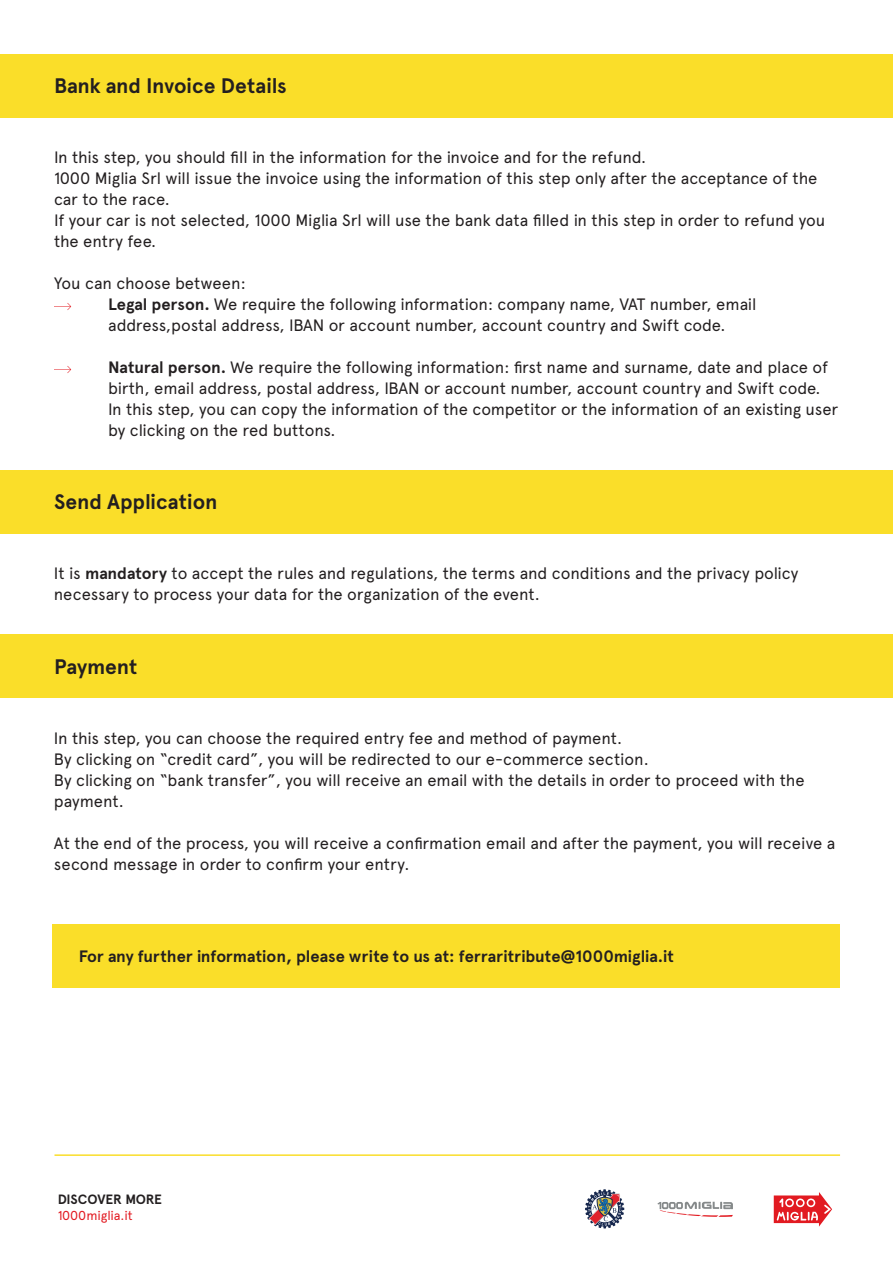
<style>
.page{position:relative;width:893px;height:1263px;background:#fff}
.page>*{position:absolute;margin:0;border:0;box-sizing:border-box;transform-origin:0 0}
.t1{font:700 21px "Apercu Pro";letter-spacing:-.005em;color:#231f20}
.t2{font:16.5px/21px "Apercu Pro";letter-spacing:-.01em;color:#231f20}
.t3{font:700 16.5px "Apercu Pro";letter-spacing:-.005em;color:#231f20}
.t4{font:700 13.5px "Apercu Pro";letter-spacing:-.015em;color:#231f20}
.t5{font:12.9px "Apercu Pro";letter-spacing:-.005em;color:#e21a21}
.s1{font-weight:700}
</style>
<div class="page">
<svg style="left:585px;top:1189px;width:40px;height:40px"></svg>
<svg style="left:773px;top:1192px;width:59px;height:35px"></svg>
<svg style="left:657px;top:1202px;width:76px;height:15px"></svg>
<hr style="left:54px;top:1154px;width:786px;height:2px;background:#fade29">
<svg style="left:54px;top:303px;width:17px;height:7px"></svg>
<svg style="left:54px;top:366px;width:17px;height:7px"></svg>
<div style="left:0;top:54px;width:893px;height:63px;background:#fade29"></div>
<div style="left:0;top:470px;width:893px;height:64px;background:#fade29"></div>
<div style="left:0;top:634px;width:893px;height:64px;background:#fade29"></div>
<div style="left:53px;top:924px;width:787px;height:64px;background:#fade29"></div>
<p class="t1" style="left:54px;top:70px;width:234px">Bank and Invoice Details</p>
<p class="t2" style="left:54px;top:146px;width:773px">In this step, you should fill in the information for the invoice and for the refund.<br>1000 Miglia Srl will issue the invoice using the information of this step only after the acceptance of the car to the race.<br>If your car is not selected, 1000 Miglia Srl will use the bank data filled in this step in order to refund you the entry fee.</p>
<p class="t2" style="left:108px;top:272px;width:650px;text-indent:-54px">You can choose between:<br><span class="s1">Legal person.</span> We require the following information: company name, VAT number, email address,postal address, IBAN or account number, account country and Swift code.</p>
<p class="t2" style="left:108px;top:356px;width:732px"><span class="s1">Natural person.</span> We require the following information: first name and surname, date and place of birth, email address, postal address, IBAN or account number, account country and Swift code.<br>In this step, you can copy the information of the competitor or the information of an existing user by clicking on the red buttons.</p>
<p class="t1" style="left:54px;top:486px;width:165px">Send Application</p>
<p class="t2" style="left:54px;top:562px;width:746px">It is <span class="s1">mandatory</span> to accept the rules and regulations, the terms and conditions and the privacy policy necessary to process your data for the organization of the event.</p>
<p class="t1" style="left:54px;top:650px;width:85px">Payment</p>
<p class="t2" style="left:54px;top:726px;width:752px">In this step, you can choose the required entry fee and method of payment.<br>By clicking on “credit card”, you will be redirected to our e-commerce section.<br>By clicking on “bank transfer”, you will receive an email with the details in order to proceed with the payment.</p>
<p class="t2" style="left:54px;top:831px;width:783px">At the end of the process, you will receive a confirmation email and after the payment, you will receive a second message in order to confirm your entry.</p>
<p class="t3" style="left:79px;top:944px;width:597px">For any further information, please write to us at: ferraritribute@1000miglia.it</p>
<p class="t4" style="left:58px;top:1189px;width:106px">DISCOVER MORE</p>
<p class="t5" style="left:58px;top:1206px;width:77px">1000miglia.it</p>
</div>
